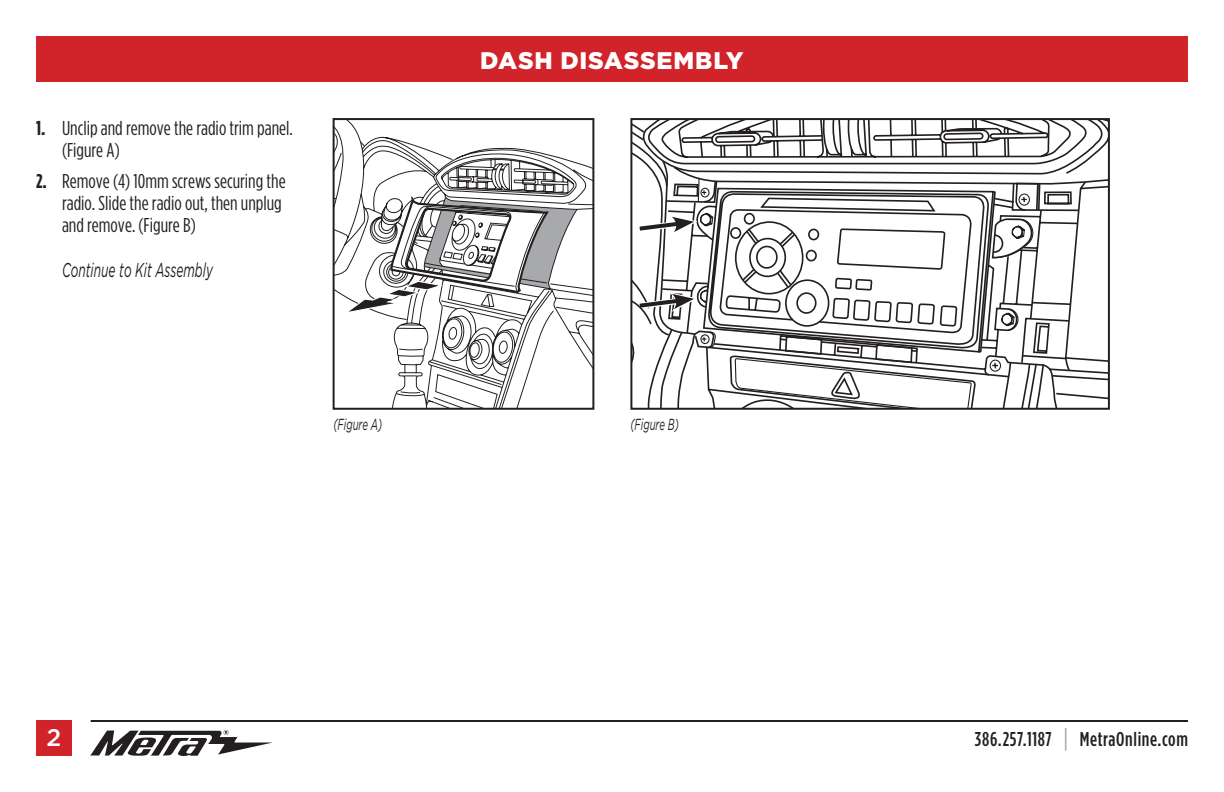
<style>
.page{position:relative;width:1224px;height:792px;background:#fff}
.page>*{position:absolute;margin:0;border:0;box-sizing:border-box;transform-origin:0 0}
.t1{font:900 24px "Gotham";letter-spacing:.03em;color:#fff}
.t2{font:500 24px "Gotham";color:#fff}
.t3{font:20px/22px "Gotham Condensed";color:#231f20}
.t4{font:500 20px "Gotham Condensed";letter-spacing:.03em;color:#231f20}
.t5{font:italic 20px "Gotham";color:#231f20;scale:.6 1}
.t6{font:italic 16px "Gotham";color:#231f20;scale:.6 1}
.s1{font-weight:700}
.s2{font-size:26px;color:#a8a9ad}
</style>
<div class="page">
<div style="left:36px;top:36px;width:1152px;height:45px;background:#d1232a"></div>
<svg style="left:90px;top:730px;width:183px;height:26px"></svg>
<hr style="left:91px;top:720px;width:1097px;height:2px;background:#231f20">
<div style="left:36px;top:720px;width:36px;height:36px;background:#d1232a"></div>
<svg style="left:633px;top:121px;width:474px;height:279px"></svg>
<svg style="left:633px;top:159px;width:448px;height:248px"></svg>
<svg style="left:660px;top:180px;width:419px;height:180px"></svg>
<svg style="left:697px;top:178px;width:329px;height:130px"></svg>
<div style="left:630px;top:118px;width:480px;height:292px;border:2px solid #231f20"></div>
<svg style="left:336px;top:121px;width:255px;height:286px"></svg>
<svg style="left:342px;top:188px;width:235px;height:127px"></svg>
<div style="left:333px;top:118px;width:261px;height:292px;border:2px solid #231f20"></div>
<svg style="left:635px;top:289px;width:383px;height:120px"></svg>
<svg style="left:635px;top:215px;width:63px;height:20px"></svg>
<p class="t3" style="left:62px;top:117px;width:232px;text-indent:-26px"><span class="s1">1.</span> Unclip and remove the radio trim panel. (Figure A)</p>
<p class="t3" style="left:62px;top:170px;width:225px;text-indent:-26px"><span class="s1">2.</span> Remove (4) 10mm screws securing the radio. Slide the radio out, then unplug and remove. (Figure B)</p>
<p class="t5" style="left:62px;top:259px;width:253px">Continue to Kit Assembly</p>
<p class="t1" style="left:480px;top:46px;width:265px">DASH DISASSEMBLY</p>
<p class="t6" style="left:333px;top:416px;width:83px">(Figure A)</p>
<p class="t6" style="left:630px;top:416px;width:83px">(Figure B)</p>
<p class="t2" style="left:47px;top:724px;width:16px">2</p>
<p class="t4" style="left:975px;top:728px;width:215px">386.257.1187 <span class="s2">|</span> MetraOnline.com</p>
</div>
